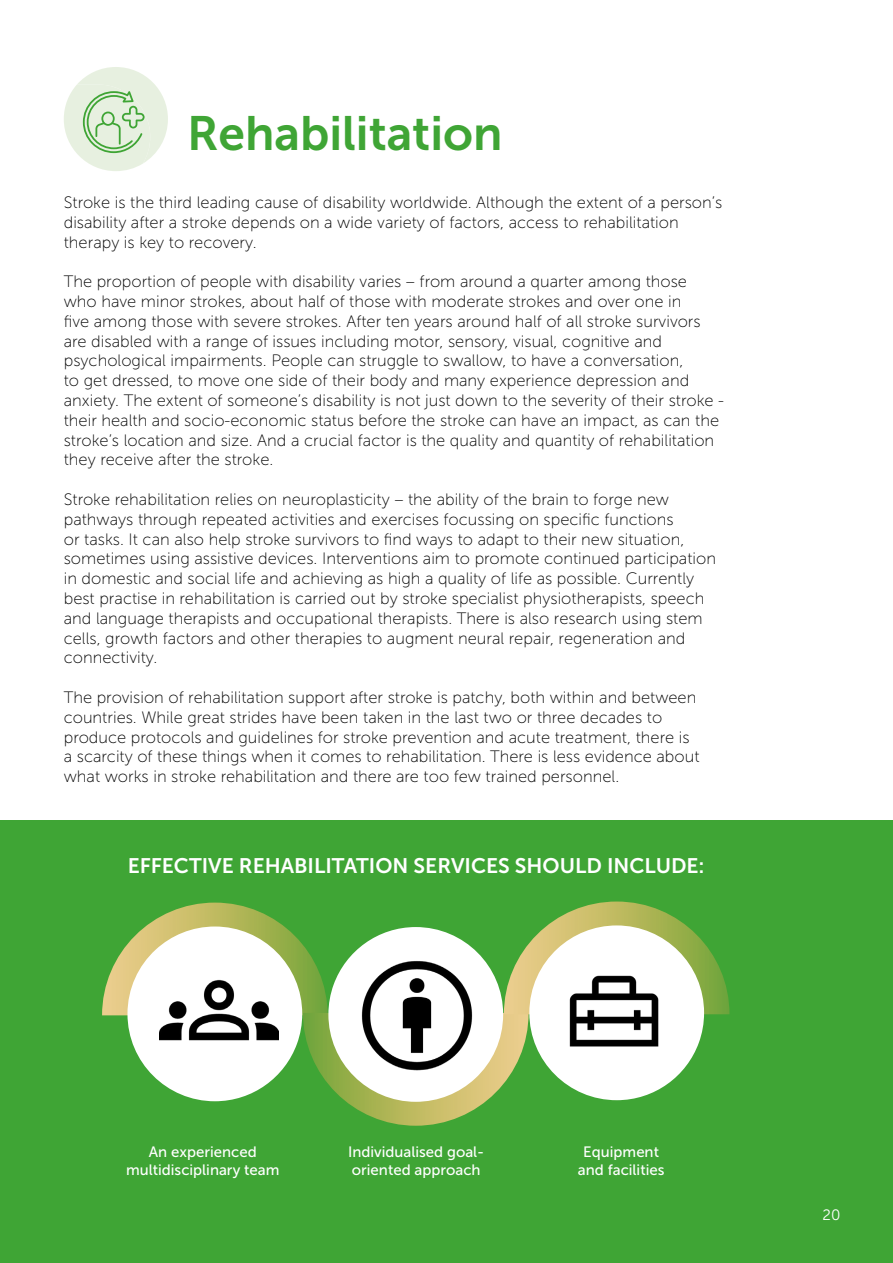
<style>
.page{position:relative;width:893px;height:1263px;background:#fff}
.page>*{position:absolute;margin:0;border:0;box-sizing:border-box;transform-origin:0 0}
.t1{font:48px "Museo Sans 700";color:#3fa535}
.t2{font:21px "Museo Sans 700";color:#fff}
.t3{font:16.5px/19.8px "Museo Sans 100";color:#000}
.t4{font:15px/18px "Museo Sans 500";color:#fff;text-align:center}
.t5{font:15px "Museo Sans 300";color:#fff}
</style>
<div class="page">
<div style="left:0;top:821px;width:893px;height:442px;background:#3fa535"></div>
<img style="left:102px;top:902px;width:226px;height:113px">
<svg style="left:127px;top:926px;width:175px;height:175px"></svg>
<img style="left:303px;top:1013px;width:226px;height:113px">
<svg style="left:328px;top:927px;width:175px;height:175px"></svg>
<img style="left:504px;top:901px;width:225px;height:113px">
<svg style="left:529px;top:925px;width:175px;height:175px"></svg>
<img style="left:561px;top:959px;width:105px;height:105px">
<img style="left:352px;top:950px;width:130px;height:131px">
<img style="left:159px;top:950px;width:120px;height:119px">
<svg style="left:64px;top:67px;width:104px;height:104px"></svg>
<h1 class="t1" style="left:187px;top:106px;width:317px">Rehabilitation</h1>
<p class="t3" style="left:64px;top:193px;width:660px">Stroke is the third leading cause of disability worldwide. Although the extent of a person’s disability after a stroke depends on a wide variety of factors, access to rehabilitation therapy is key to recovery.</p>
<p class="t3" style="left:64px;top:272px;width:662px">The proportion of people with disability varies – from around a quarter among those who have minor strokes, about half of those with moderate strokes and over one in<br>five among those with severe strokes. After ten years around half of all stroke survivors are disabled with a range of issues including motor, sensory, visual, cognitive and psychological impairments. People can struggle to swallow, to have a conversation,<br>to get dressed, to move one side of their body and many experience depression and anxiety. The extent of someone’s disability is not just down to the severity of their stroke - their health and socio-economic status before the stroke can have an impact, as can the stroke’s location and size. And a crucial factor is the quality and quantity of rehabilitation they receive after the stroke.</p>
<p class="t3" style="left:64px;top:490px;width:654px">Stroke rehabilitation relies on neuroplasticity – the ability of the brain to forge new pathways through repeated activities and exercises focussing on specific functions<br>or tasks. It can also help stroke survivors to find ways to adapt to their new situation, sometimes using assistive devices. Interventions aim to promote continued participation in domestic and social life and achieving as high a quality of life as possible. Currently best practise in rehabilitation is carried out by stroke specialist physiotherapists, speech and language therapists and occupational therapists. There is also research using stem cells, growth factors and other therapies to augment neural repair, regeneration and connectivity.</p>
<p class="t3" style="left:64px;top:688px;width:637px">The provision of rehabilitation support after stroke is patchy, both within and between countries. While great strides have been taken in the last two or three decades to produce protocols and guidelines for stroke prevention and acute treatment, there is a scarcity of these things when it comes to rehabilitation. There is less evidence about what works in stroke rehabilitation and there are too few trained personnel.</p>
<p class="t2" style="left:128px;top:854px;width:578px">EFFECTIVE REHABILITATION SERVICES SHOULD INCLUDE:</p>
<p class="t4" style="left:126px;top:1142px;width:155px">An experienced multidisciplinary team</p>
<p class="t4" style="left:348px;top:1142px;width:138px;text-align:left">Individualised goal&shy;oriented approach</p>
<p class="t4" style="left:578px;top:1143px;width:88px">Equipment and facilities</p>
<p class="t5" style="left:823px;top:1207px;width:19px">20</p>
</div>
